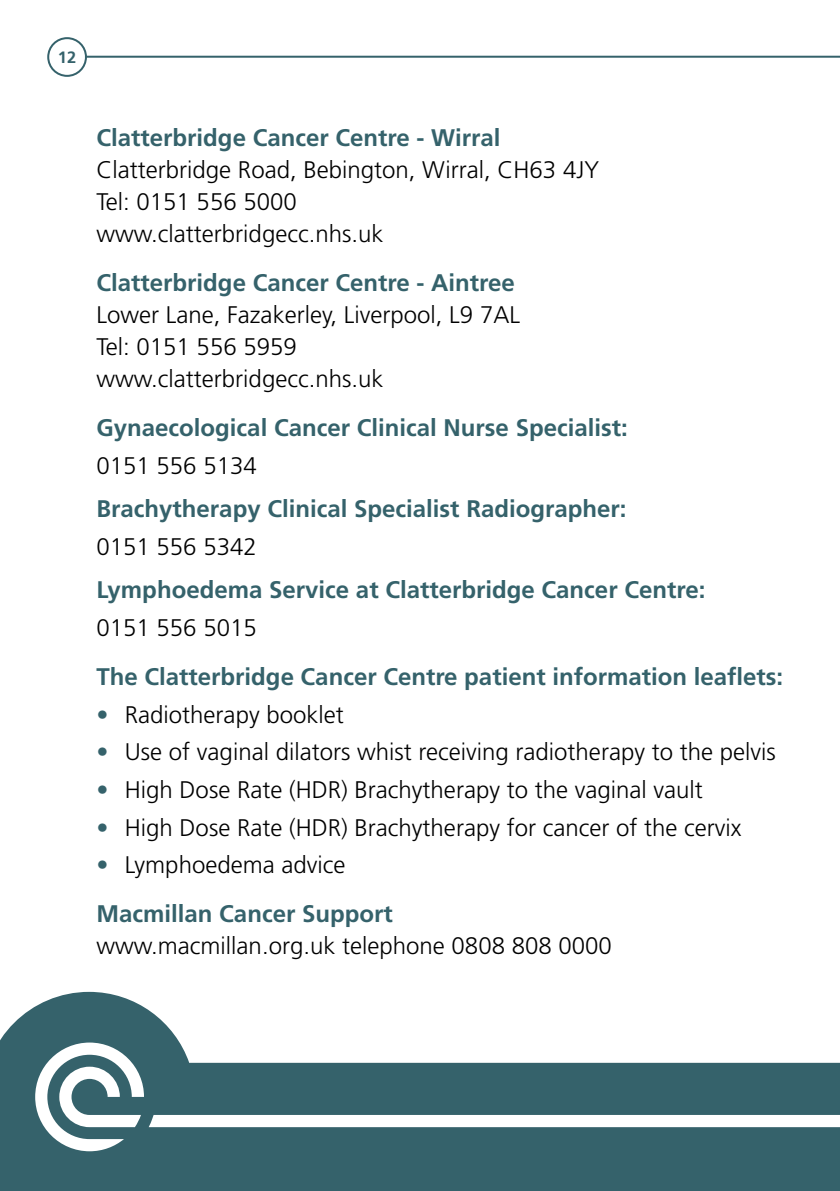
<style>
.page{position:relative;width:840px;height:1191px;background:#fff}
.page>*{position:absolute;margin:0;border:0;box-sizing:border-box;transform-origin:0 0}
.t1{font:300 24px/32px "Frutiger";color:#000}
.t2{font:700 24px/49px "Frutiger";color:#35626b}
.t3{font:700 16.4px "Frutiger";color:#35626b}
.s1{color:#35626b}
.s2{font-weight:300}
.s3{font-weight:300;color:#000}
</style>
<div class="page">
<svg style="left:0;top:992px;width:839px;height:199px;fill:#35626b"></svg>
<hr style="left:67px;top:56px;width:772px;height:2px;background:#35626b">
<div style="left:48px;top:38px;width:38px;height:38px;background:#fff;border-radius:50%"></div>
<div style="left:47px;top:37px;width:40px;height:40px;border:2px solid #35626b;border-radius:50%"></div>
<svg style="left:35px;top:1042px;width:804px;height:109px"></svg>
<p class="t3" style="left:58px;top:48px;width:20px">12</p>
<p class="t2" style="left:96px;top:113px;width:405px">Clatterbridge Cancer Centre - Wirral</p>
<p class="t1" style="left:96px;top:154px;width:504px">Clatterbridge Road, Bebington, Wirral, CH63 4JY<br>Tel: 0151 556 5000<br>www.clatterbridgecc.nhs.uk</p>
<p class="t2" style="left:96px;top:258px;width:419px">Clatterbridge Cancer Centre - Aintree</p>
<p class="t1" style="left:96px;top:299px;width:425px">Lower Lane, Fazakerley, Liverpool, L9 7AL<br>Tel: 0151 556 5959 www.clatterbridgecc.nhs.uk</p>
<p class="t2" style="left:96px;top:403px;width:532px">Gynaecological Cancer Clinical Nurse Specialist:</p>
<p class="t1" style="left:96px;top:449px;width:162px">0151 556 5134</p>
<p class="t2" style="left:96px;top:484px;width:531px">Brachytherapy Clinical Specialist Radiographer:</p>
<p class="t1" style="left:96px;top:530px;width:162px">0151 556 5342</p>
<p class="t2" style="left:96px;top:565px;width:610px">Lymphoedema Service at Clatterbridge Cancer Centre:</p>
<p class="t1" style="left:96px;top:611px;width:162px">0151 556 5015</p>
<p class="t2" style="left:96px;top:652px;width:688px">The Clatterbridge Cancer Centre patient information leaflets:</p>
<p class="t1" style="left:96px;top:698px;width:249px"><span class="s1">•</span> Radiotherapy booklet</p>
<p class="t1" style="left:96px;top:736px;width:680px"><span class="s1">•</span> Use of vaginal dilators whist receiving radiotherapy to the pelvis</p>
<p class="t1" style="left:96px;top:773px;width:607px"><span class="s1">•</span> High Dose Rate (HDR) Brachytherapy to the vaginal vault</p>
<p class="t1" style="left:96px;top:811px;width:646px"><span class="s1">•</span> High Dose Rate (HDR) Brachytherapy for cancer of the cervix</p>
<p class="t2" style="left:96px;top:840px;width:298px"><span class="s2">•</span> <span class="s3">Lymphoedema advice<br></span>Macmillan Cancer Support</p>
<p class="t1" style="left:96px;top:930px;width:516px">www.macmillan.org.uk telephone 0808 808 0000</p>
</div>
